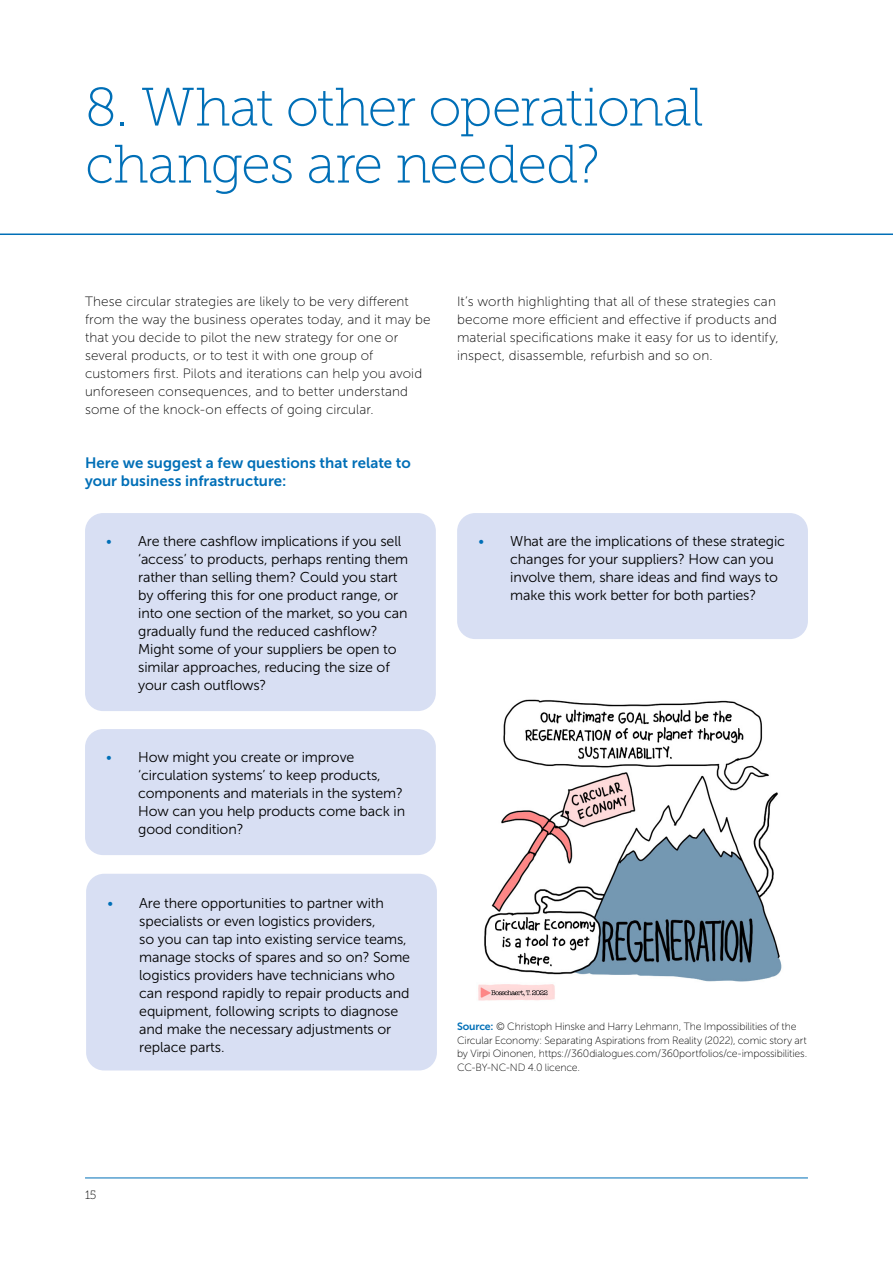
<style>
.page{position:relative;width:893px;height:1263px;background:#fff}
.page>*{position:absolute;margin:0;border:0;box-sizing:border-box;transform-origin:0 0}
.t1{font:54px/57px "Museo Slab 100";letter-spacing:-.025em;color:#006fb7}
.t2{font:15px/18px "Museo Sans 700";letter-spacing:.005em;color:#006fb7}
.t3{font:14.25px/18px "Museo Sans 300";letter-spacing:-.01em;color:#000}
.t4{font:13.5px/18px "Museo Sans 100";letter-spacing:.01em;color:#000}
.t5{font:12px "Museo Slab 100";color:#000}
.t6{font:10.5px/13.5px "Museo Sans 100";letter-spacing:-.01em;color:#000}
.s1{color:#006fb7}
.s2{font-family:"Museo Sans 700";color:#006fb7}
</style>
<div class="page">
<hr style="left:85px;top:1177px;width:723px;height:1px;background:#006fb7">
<hr style="left:0;top:233px;width:893px;height:2px;background:#006fb7">
<div style="left:85px;top:513px;width:351px;height:198px;background:#d8dff3;border-radius:18px"></div>
<div style="left:85px;top:729px;width:351px;height:126px;background:#d8dff3;border-radius:18px"></div>
<div style="left:457px;top:513px;width:351px;height:126px;background:#d8dff3;border-radius:18px"></div>
<div style="left:86px;top:874px;width:351px;height:196px;background:#d8dff3;border-radius:18px"></div>
<img style="left:478px;top:699px;width:304px;height:302px">
<h1 class="t1" style="left:85px;top:79px;width:620px">8. What other operational changes are needed?</h1>
<p class="t4" style="left:85px;top:293px;width:347px">These circular strategies are likely to be very different from the way the business operates today, and it may be that you decide to pilot the new strategy for one or several products, or to test it with one group of customers first. Pilots and iterations can help you avoid unforeseen consequences, and to better understand some of the knock-on effects of going circular.</p>
<p class="t4" style="left:457px;top:292px;width:323px">It’s worth highlighting that all of these strategies can become more efficient and effective if products and material specifications make it easy for us to identify, inspect, disassemble, refurbish and so on.</p>
<p class="t2" style="left:85px;top:454px;width:327px">Here we suggest a few questions that relate to your business infrastructure:</p>
<p class="t3" style="left:138px;top:532px;width:272px;text-indent:-32px"><span class="s1">•</span> Are there cashflow implications if you sell ‘access’ to products, perhaps renting them rather than selling them? Could you start by offering this for one product range, or into one section of the market, so you can gradually fund the reduced cashflow?<br>Might some of your suppliers be open to similar approaches, reducing the size of your cash outflows?</p>
<p class="t3" style="left:138px;top:748px;width:268px;text-indent:-32px"><span class="s1">•</span> How might you create or improve ‘circulation systems’ to keep products, components and materials in the system?<br>How can you help products come back in good condition?</p>
<p class="t3" style="left:139px;top:894px;width:272px;text-indent:-32px"><span class="s1">•</span> Are there opportunities to partner with specialists or even logistics providers,<br>so you can tap into existing service teams, manage stocks of spares and so on? Some logistics providers have technicians who can respond rapidly to repair products and equipment, following scripts to diagnose and make the necessary adjustments or replace parts.</p>
<p class="t3" style="left:510px;top:532px;width:276px;text-indent:-32px"><span class="s1">•</span> What are the implications of these strategic changes for your suppliers? How can you involve them, share ideas and find ways to make this work better for both parties?</p>
<p class="t6" style="left:457px;top:1020px;width:352px"><span class="s2">Source:</span> © Christoph Hinske and Harry Lehmann, The Impossibilities of the Circular Economy: Separating Aspirations from Reality (2022), comic story art by Virpi Oinonen, https://360dialogues.com/360portfolios/ce-impossibilities.<br>CC-BY-NC-ND 4.0 licence.</p>
<p class="t5" style="left:85px;top:1188px;width:13px">15</p>
</div>
